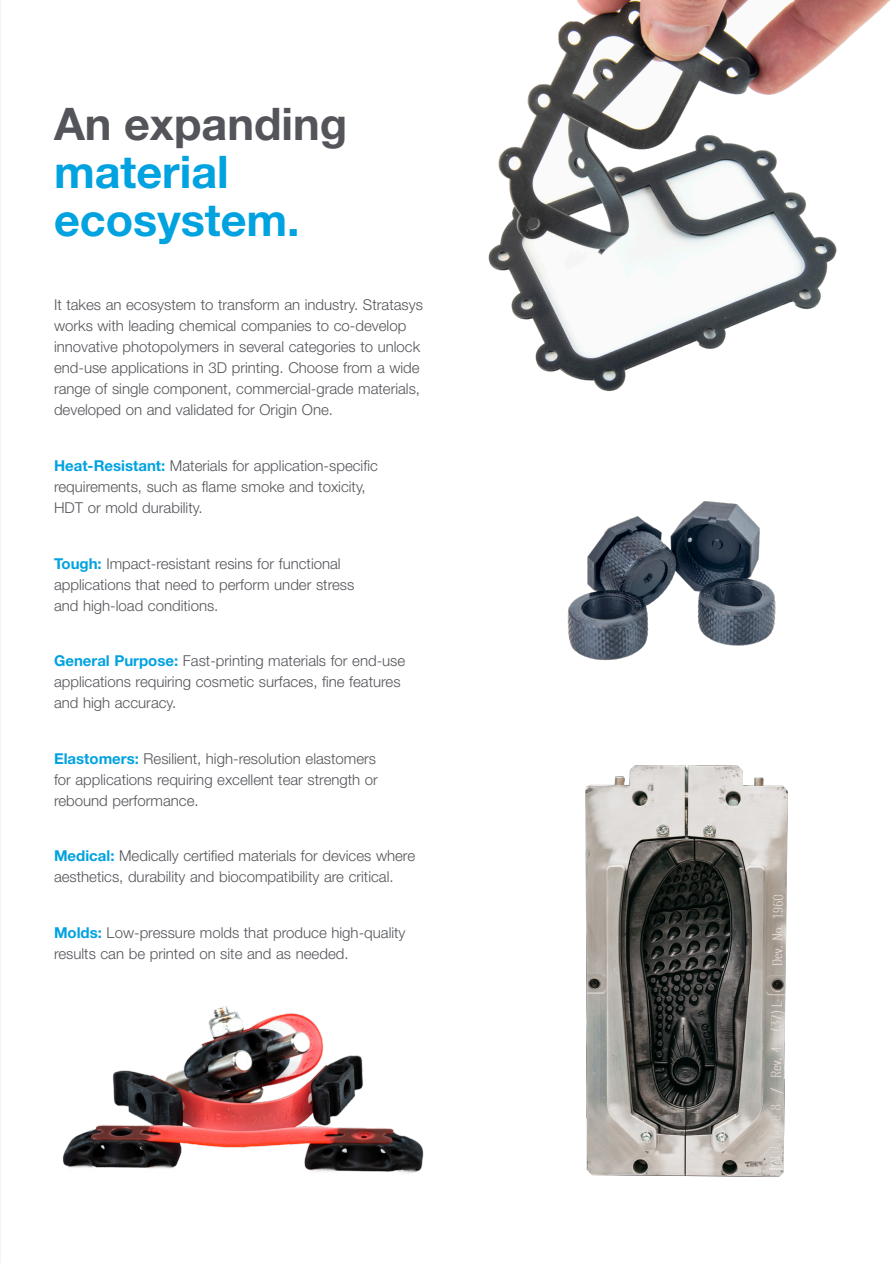
<style>
.page{position:relative;width:893px;height:1263px;background:#fff}
.page>*{position:absolute;margin:0;border:0;box-sizing:border-box;transform-origin:0 0}
.t1{font:700 45px/48px "Helvetica Neue LT Std";color:#00a2df}
.t2{font:700 45px "Helvetica Neue LT Std";color:#54555a}
.t3{font:300 15px/21px "Helvetica Neue LT Std";color:#54555a}
.s1{font-weight:700;color:#00a2df}
</style>
<div class="page">
<img style="left:0;top:0;width:1px;height:1263px">
<img style="left:62px;top:1006px;width:362px;height:167px">
<img style="left:488px;top:0;width:402px;height:392px">
<img style="left:567px;top:501px;width:209px;height:160px">
<img style="left:585px;top:765px;width:203px;height:412px">
<h1 class="t2" style="left:54px;top:96px;width:295px">An expanding</h1>
<h1 class="t1" style="left:54px;top:147px;width:247px">material ecosystem.</h1>
<p class="t3" style="left:54px;top:294px;width:370px">It takes an ecosystem to transform an industry. Stratasys works with leading chemical companies to co-develop innovative photopolymers in several categories to unlock end-use applications in 3D printing. Choose from a wide range of single component, commercial-grade materials, developed on and validated for Origin One.</p>
<p class="t3" style="left:54px;top:455px;width:325px"><span class="s1">Heat-Resistant:</span> Materials for application-specific requirements, such as flame smoke and toxicity,<br>HDT or mold durability.</p>
<p class="t3" style="left:54px;top:552px;width:302px"><span class="s1">Tough:</span> Impact-resistant resins for functional applications that need to perform under stress and high-load conditions.</p>
<p class="t3" style="left:54px;top:650px;width:353px"><span class="s1">General Purpose:</span> Fast-printing materials for end-use applications requiring cosmetic surfaces, fine features and high accuracy.</p>
<p class="t3" style="left:54px;top:747px;width:325px"><span class="s1">Elastomers:</span> Resilient, high-resolution elastomers for applications requiring excellent tear strength or rebound performance.</p>
<p class="t3" style="left:54px;top:845px;width:363px"><span class="s1">Medical:</span> Medically certified materials for devices where aesthetics, durability and biocompatibility are critical.</p>
<p class="t3" style="left:54px;top:921px;width:353px"><span class="s1">Molds:</span> Low-pressure molds that produce high-quality results can be printed on site and as needed.</p>
</div>
